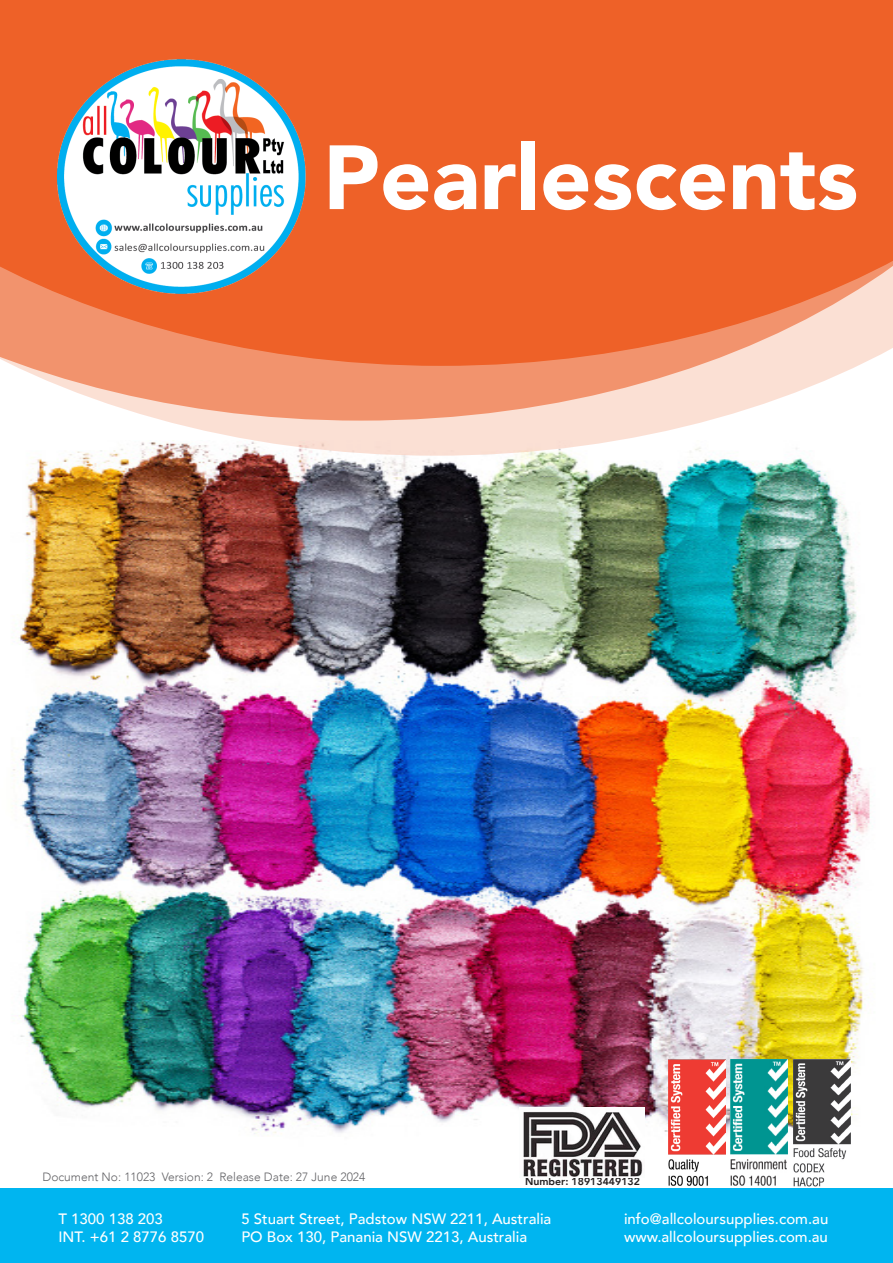
<style>
.page{position:relative;width:893px;height:1263px;background:#fff}
.page>*{position:absolute;margin:0;border:0;box-sizing:border-box;transform-origin:0 0}
.t1{font:900 90px "Avenir";color:#fff}
.t2{font:500 15px/18px "Avenir";color:#fff}
.t3{font:300 12px "Avenir";color:#636366}
.t4{font:800 10.5px "Avenir";color:#231f20}
</style>
<div class="page">
<div style="left:0;top:1189px;width:893px;height:74px;background:#00b5f0"></div>
<img style="left:12px;top:456px;width:861px;height:690px">
<svg style="left:0;top:0;width:893px;height:456px;background:#f18154"></svg>
<img style="left:57px;top:60px;width:249px;height:234px">
<img style="left:793px;top:1060px;width:57px;height:127px">
<img style="left:731px;top:1060px;width:57px;height:126px">
<img style="left:668px;top:1060px;width:57px;height:126px">
<img style="left:520px;top:1108px;width:124px;height:69px">
<p class="t1" style="left:323px;top:101px;width:537px">Pearlescents</p>
<p class="t3" style="left:42px;top:1170px;width:324px">Document No: 11023 Version: 2 Release Date: 27 June 2024</p>
<p class="t4" style="left:525px;top:1173px;width:116px">Number: 18913449132</p>
<p class="t2" style="left:58px;top:1209px;width:147px">T 1300 138 203<br>INT. +61 2 8776 8570</p>
<p class="t2" style="left:624px;top:1209px;width:206px">info@allcoloursupplies.com.au www.allcoloursupplies.com.au</p>
<p class="t2" style="left:241px;top:1209px;width:312px">5 Stuart Street, Padstow NSW 2211, Australia</p>
<p class="t2" style="left:241px;top:1227px;width:287px">PO Box 130, Panania NSW 2213, Australia</p>
</div>
